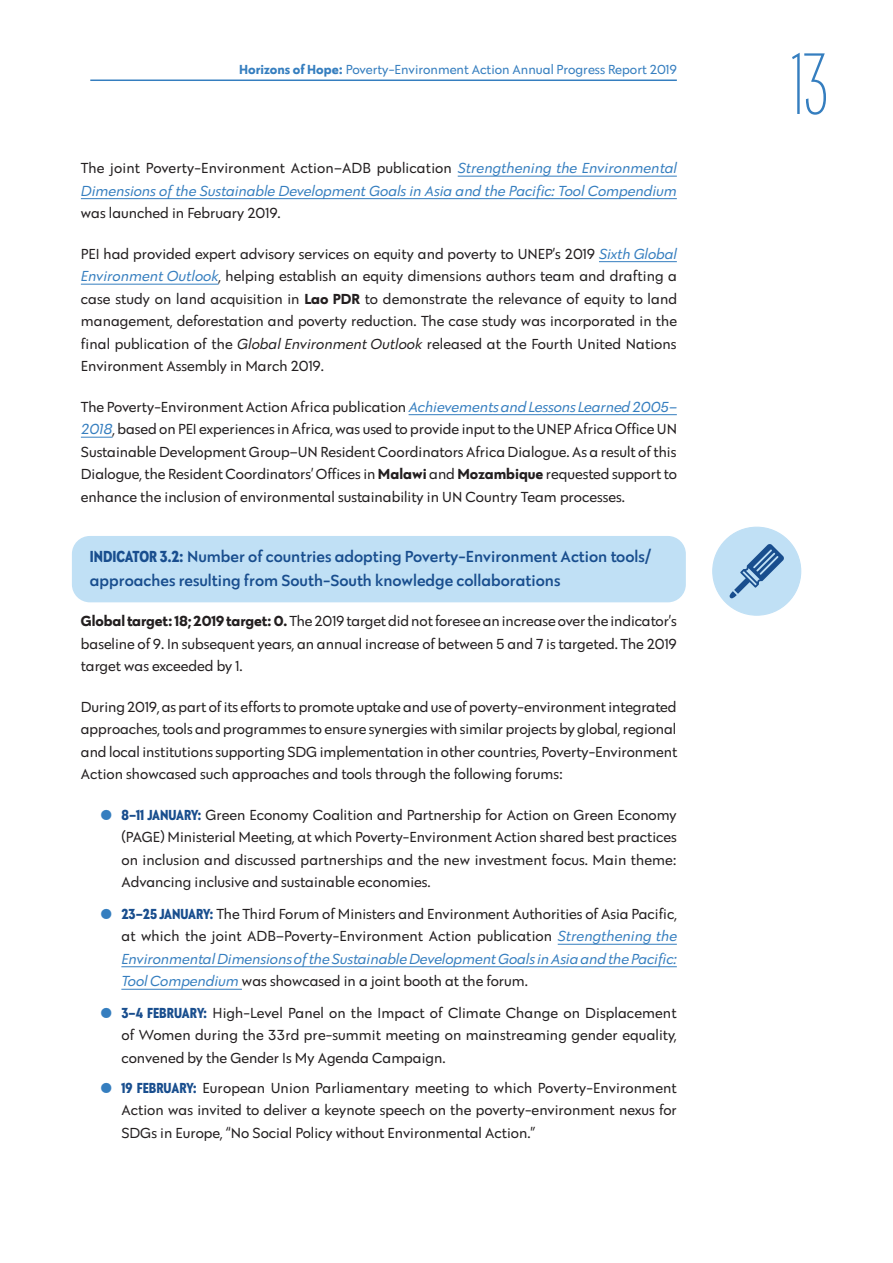
<style>
.page{position:relative;width:893px;height:1263px;background:#fff}
.page>*{position:absolute;margin:0;border:0;box-sizing:border-box;transform-origin:0 0}
.t1{font:100 condensed 90px "Galatea";color:#357ebf}
.t2{font:500 16.5px/24px "Galatea";color:#194e8e}
.t3{font:15px/22.5px "Galatea";color:#231f20;text-align:justify}
.t4{font:italic 15px/22.5px "Galatea";color:#357ebf}
.t5{font:13.5px "Galatea";color:#357ebf}
.s1{font-weight:700}
.s2{font-style:normal;color:#231f20}
.s3{font-style:italic;color:#357ebf}
.s4{font-style:italic}
.s5{font-weight:700;font-stretch:condensed}
.s6{font-family:"Altemus Borders Two";color:#357ebf}
.s7{font-weight:700;font-stretch:condensed;color:#194e8e}
</style>
<div class="page">
<hr style="left:90px;top:80px;width:587px;height:1px;background:#357ebf">
<hr style="left:458px;top:176px;width:219px;height:1px;background:#357ebf">
<hr style="left:81px;top:198px;width:596px;height:1px;background:#357ebf">
<hr style="left:599px;top:261px;width:78px;height:1px;background:#357ebf">
<hr style="left:81px;top:284px;width:138px;height:1px;background:#357ebf">
<hr style="left:409px;top:414px;width:268px;height:1px;background:#357ebf">
<hr style="left:81px;top:437px;width:32px;height:1px;background:#357ebf">
<div style="left:72px;top:536px;width:614px;height:66px;background:#c0e0f5;border-radius:18px"></div>
<hr style="left:558px;top:944px;width:119px;height:1px;background:#357ebf">
<hr style="left:121px;top:966px;width:556px;height:1px;background:#357ebf">
<hr style="left:121px;top:989px;width:121px;height:1px;background:#357ebf">
<div style="left:713px;top:527px;width:88px;height:88px;background:#c0e0f5;border-radius:50%"></div>
<svg style="left:729px;top:544px;width:55px;height:54px"></svg>
<p class="t5" style="left:239px;top:60px;width:439px"><span class="s1">Horizons of Hope:</span> Poverty-Environment Action Annual Progress Report 2019</p>
<h1 class="t1" style="left:792px;top:26px;width:38px">13</h1>
<p class="t4" style="left:81px;top:156px;width:597px"><span class="s2">The joint Poverty-Environment Action–ADB publication</span> Strengthening the Environmental<br>Dimensions of the Sustainable Development Goals in Asia and the Pacific: Tool Compendium</p>
<p class="t3" style="left:81px;top:201px;width:201px">was launched in February 2019.</p>
<p class="t3" style="left:81px;top:242px;width:598px">PEI had provided expert advisory services on equity and poverty to UNEP’s 2019 <span class="s3">Sixth Global Environment Outlook</span>, helping establish an equity dimensions authors team and drafting a case study on land acquisition in <span class="s1">Lao PDR</span> to demonstrate the relevance of equity to land management, deforestation and poverty reduction. The case study was incorporated in the final publication of the <span class="s4">Global Environment Outlook</span> released at the Fourth United Nations Environment Assembly in March 2019.</p>
<p class="t3" style="left:81px;top:395px;width:598px">The Poverty-Environment Action Africa publication <span class="s3">Achievements and Lessons Learned 2005– 2018</span>, based on PEI experiences in Africa, was used to provide input to the UNEP Africa Office UN Sustainable Development Group–UN Resident Coordinators Africa Dialogue. As a result of this Dialogue, the Resident Coordinators’ Offices in <span class="s1">Malawi</span> and <span class="s1">Mozambique</span> requested support to enhance the inclusion of environmental sustainability in UN Country Team processes.</p>
<p class="t2" style="left:90px;top:544px;width:563px"><span class="s5">INDICATOR 3.2:</span> Number of countries adopting Poverty-Environment Action tools/ approaches resulting from South-South knowledge collaborations</p>
<p class="t3" style="left:81px;top:609px;width:597px"><span class="s1">Global target: 18; 2019 target: 0.</span> The 2019 target did not foresee an increase over the indicator’s baseline of 9. In subsequent years, an annual increase of between 5 and 7 is targeted. The 2019 target was exceeded by 1.</p>
<p class="t3" style="left:81px;top:695px;width:598px">During 2019, as part of its efforts to promote uptake and use of poverty-environment integrated approaches, tools and programmes to ensure synergies with similar projects by global, regional and local institutions supporting SDG implementation in other countries, Poverty-Environment Action showcased such approaches and tools through the following forums:</p>
<p class="t3" style="left:121px;top:803px;width:557px;text-indent:-22px"><span class="s6">(</span> <span class="s7">8–11 JANUARY:</span> Green Economy Coalition and Partnership for Action on Green Economy (PAGE) Ministerial Meeting, at which Poverty-Environment Action shared best practices on inclusion and discussed partnerships and the new investment focus. Main theme:<br>Advancing inclusive and sustainable economies.</p>
<p class="t3" style="left:121px;top:902px;width:557px;text-indent:-22px"><span class="s6">(</span> <span class="s7">23–25 JANUARY:</span> The Third Forum of Ministers and Environment Authorities of Asia Pacific, at which the joint ADB–Poverty-Environment Action publication <span class="s3">Strengthening the Environmental Dimensions of the Sustainable Development Goals in Asia and the Pacific:<br>Tool Compendium</span> was showcased in a joint booth at the forum.</p>
<p class="t3" style="left:121px;top:1001px;width:557px;text-indent:-23px"><span class="s6">(</span> <span class="s7">3–4 FEBRUARY:</span> High-Level Panel on the Impact of Climate Change on Displacement of Women during the 33rd pre-summit meeting on mainstreaming gender equality, convened by the Gender Is My Agenda Campaign.</p>
<p class="t3" style="left:121px;top:1076px;width:557px;text-indent:-23px"><span class="s6">(</span> <span class="s7">19 FEBRUARY:</span> European Union Parliamentary meeting to which Poverty-Environment Action was invited to deliver a keynote speech on the poverty-environment nexus for SDGs in Europe, “No Social Policy without Environmental Action.”</p>
</div>
